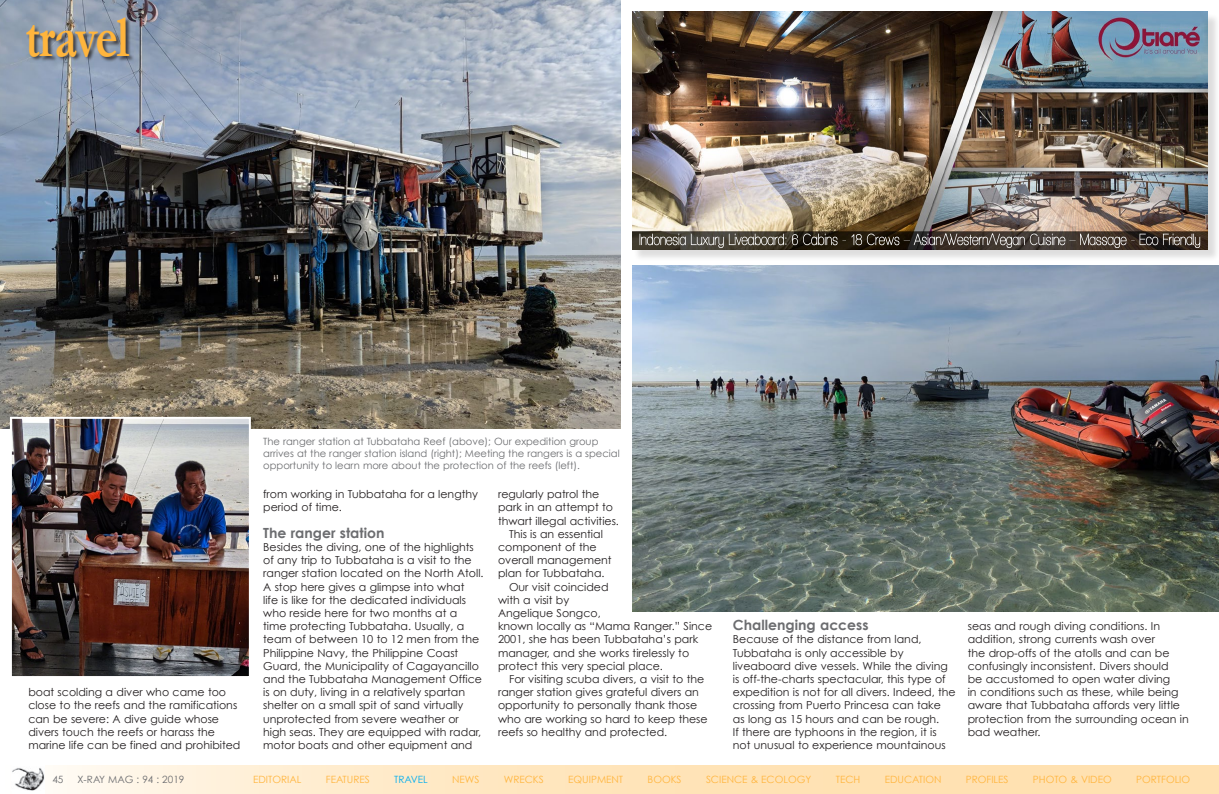
<style>
.page{position:relative;width:1219px;height:794px;background:#fff}
.page>*{position:absolute;margin:0;border:0;box-sizing:border-box;transform-origin:0 0}
.t1{font:700 60px "Garamond";letter-spacing:-.025em;color:#ffb53d;scale:.8 1}
.t2{font:700 14px "Century Gothic";color:#6c6d70}
.t3{font:11px/13.2px "Century Gothic";color:#231f20}
.t4{font:10px/12px "Century Gothic";color:#6c6d70}
.t5{font:10px "Century Gothic";color:#ffb53d}
.t6{font:10px "Century Gothic";color:#00aeef}
</style>
<div class="page">
<svg style="left:44px;top:765px;width:1175px;height:29px;background:#fee7c2"></svg>
<img style="left:12px;top:768px;width:32px;height:22px">
<img style="left:0;top:0;width:621px;height:428px">
<div style="left:634px;top:13px;width:585px;height:249px;background:#231f20;opacity:.15"></div>
<img style="left:632px;top:11px;width:576px;height:238px">
<div style="left:26px;top:17px;width:109px;height:46px;background:#231f20;opacity:.75"></div>
<img style="left:13px;top:420px;width:235px;height:255px">
<div style="left:10px;top:417px;width:241px;height:261px;border:2px solid #fff"></div>
<img style="left:632px;top:265px;width:587px;height:346px">
<h1 class="t1" style="left:25px;top:1px;width:132px">travel</h1>
<p class="t3" style="left:28px;top:685px;width:214px">boat scolding a diver who came too close to the reefs and the ramifications can be severe: A dive guide whose divers touch the reefs or harass the marine life can be fined and prohibited</p>
<p class="t4" style="left:263px;top:435px;width:358px">The ranger station at Tubbataha Reef (above); Our expedition group arrives at the ranger station island (right); Meeting the rangers is a special opportunity to learn more about the protection of the reefs (left).</p>
<p class="t3" style="left:263px;top:487px;width:216px">from working in Tubbataha for a lengthy period of time.</p>
<p class="t2" style="left:263px;top:524px;width:123px">The ranger station</p>
<p class="t3" style="left:263px;top:540px;width:222px">Besides the diving, one of the highlights of any trip to Tubbataha is a visit to the ranger station located on the North Atoll.<br>A stop here gives a glimpse into what<br>life is like for the dedicated individuals who reside here for two months at a<br>time protecting Tubbataha. Usually, a team of between 10 to 12 men from the Philippine Navy, the Philippine Coast Guard, the Municipality of Cagayancillo and the Tubbataha Management Office is on duty, living in a relatively spartan shelter on a small spit of sand virtually unprotected from severe weather or high seas. They are equipped with radar, motor boats and other equipment and</p>
<p class="t3" style="left:498px;top:487px;width:103px">regularly patrol the</p>
<p class="t3" style="left:498px;top:500px;width:116px">park in an attempt to</p>
<p class="t3" style="left:498px;top:514px;width:122px">thwart illegal activities.</p>
<p class="t3" style="left:509px;top:527px;width:95px">This is an essential</p>
<p class="t3" style="left:498px;top:540px;width:100px">component of the</p>
<p class="t3" style="left:498px;top:553px;width:115px">overall management</p>
<p class="t3" style="left:498px;top:566px;width:108px">plan for Tubbataha.</p>
<p class="t3" style="left:509px;top:580px;width:101px">Our visit coincided</p>
<p class="t3" style="left:498px;top:593px;width:73px">with a visit by</p>
<p class="t3" style="left:498px;top:606px;width:104px">Angelique Songco,</p>
<p class="t3" style="left:498px;top:619px;width:216px">known locally as “Mama Ranger.” Since</p>
<p class="t3" style="left:498px;top:632px;width:202px">2001, she has been Tubbataha’s park</p>
<p class="t3" style="left:498px;top:646px;width:193px">manager, and she works tirelessly to</p>
<p class="t3" style="left:498px;top:659px;width:166px">protect this very special place.</p>
<p class="t3" style="left:509px;top:672px;width:197px">For visiting scuba divers, a visit to the</p>
<p class="t3" style="left:498px;top:685px;width:202px">ranger station gives grateful divers an</p>
<p class="t3" style="left:498px;top:698px;width:201px">opportunity to personally thank those</p>
<p class="t3" style="left:498px;top:712px;width:211px">who are working so hard to keep these</p>
<p class="t3" style="left:498px;top:725px;width:171px">reefs so healthy and protected.</p>
<p class="t2" style="left:733px;top:616px;width:137px">Challenging access</p>
<p class="t3" style="left:733px;top:632px;width:224px">Because of the distance from land, Tubbataha is only accessible by liveaboard dive vessels. While the diving is off-the-charts spectacular, this type of expedition is not for all divers. Indeed, the crossing from Puerto Princesa can take<br>as long as 15 hours and can be rough.<br>If there are typhoons in the region, it is not unusual to experience mountainous</p>
<p class="t3" style="left:968px;top:619px;width:222px">seas and rough diving conditions. In addition, strong currents wash over<br>the drop-offs of the atolls and can be confusingly inconsistent. Divers should<br>be accustomed to open water diving<br>in conditions such as these, while being aware that Tubbataha affords very little protection from the surrounding ocean in bad weather.</p>
<p class="t4" style="left:52px;top:773px;width:13px">45</p>
<p class="t4" style="left:78px;top:773px;width:108px">X-RAY MAG : 94 : 2019</p>
<p class="t5" style="left:253px;top:773px;width:50px">EDITORIAL</p>
<p class="t5" style="left:326px;top:773px;width:46px">FEATURES</p>
<p class="t6" style="left:394px;top:773px;width:35px">TRAVEL</p>
<p class="t5" style="left:452px;top:773px;width:29px">NEWS</p>
<p class="t5" style="left:504px;top:773px;width:42px">WRECKS</p>
<p class="t5" style="left:568px;top:773px;width:57px">EQUIPMENT</p>
<p class="t5" style="left:648px;top:773px;width:36px">BOOKS</p>
<p class="t5" style="left:706px;top:773px;width:107px">SCIENCE &amp; ECOLOGY</p>
<p class="t5" style="left:836px;top:773px;width:26px">TECH</p>
<p class="t5" style="left:885px;top:773px;width:58px">EDUCATION</p>
<p class="t5" style="left:966px;top:773px;width:44px">PROFILES</p>
<p class="t5" style="left:1033px;top:773px;width:80px">PHOTO &amp; VIDEO</p>
<p class="t5" style="left:1136px;top:773px;width:56px">PORTFOLIO</p>
</div>
